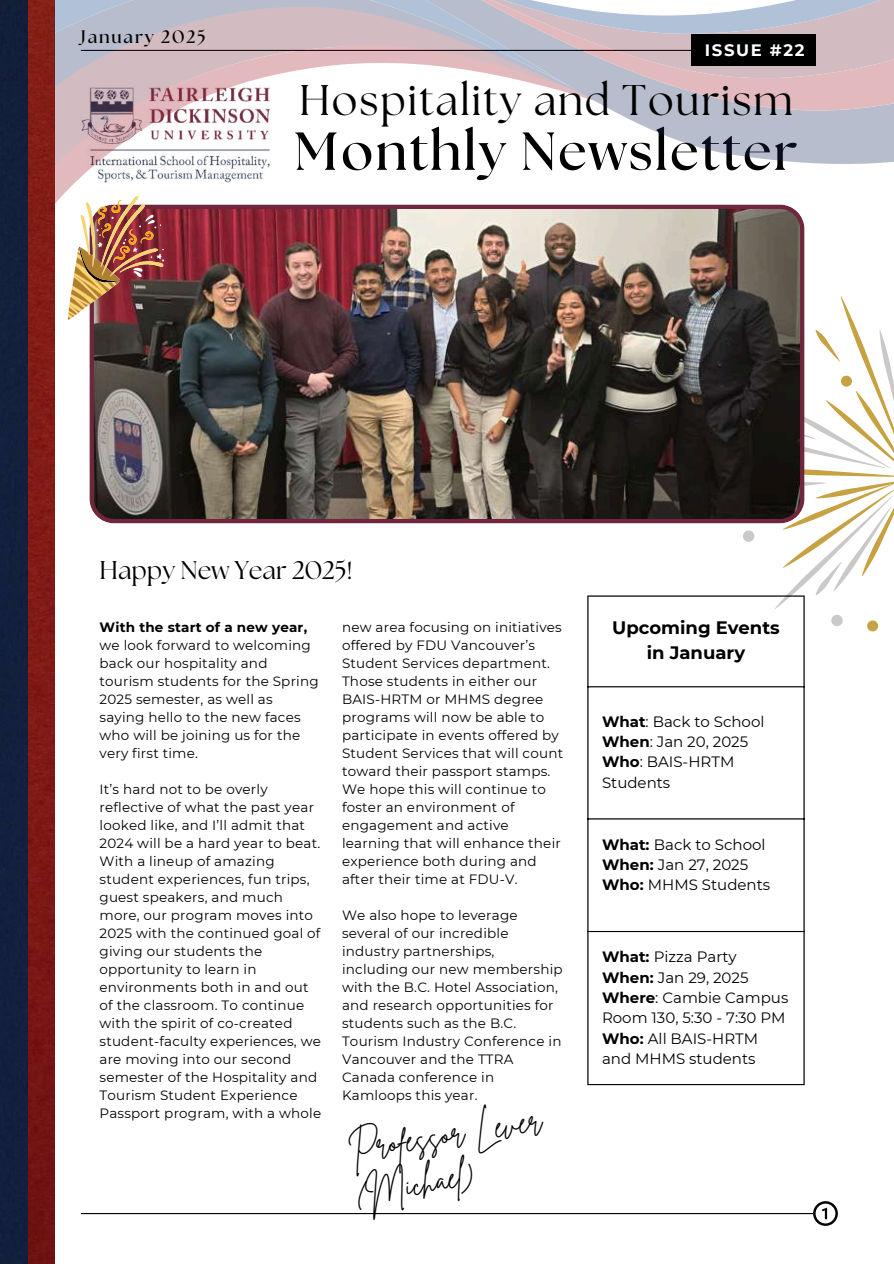
<style>
.page{position:relative;width:894px;height:1264px;background:#fff}
.page>*{position:absolute;margin:0;border:0;box-sizing:border-box;transform-origin:0 0}
.t1{font:700 53.4px "The Seasons";letter-spacing:.04em;color:#000}
.t2{font:42.9px "The Seasons";letter-spacing:.04em;color:#000}
.t3{font:32.1px/43.7px "Brittany Signature";color:#000}
.t4{font:25.5px "The Seasons";color:#000}
.t5{font:700 18px/24.8px "Montserrat";color:#000;text-align:center}
.t6{font:700 18px "The Seasons";letter-spacing:.1em;color:#000}
.t7{font:700 16.5px "Montserrat";letter-spacing:.1em;color:#fff}
.t8{font:15px/20.2px "Montserrat";color:#000}
.t9{font:13.5px/18px "Montserrat";letter-spacing:.015em;color:#000}
.t10{font:700 13.5px "Montserrat";letter-spacing:.015em;color:#000}
.s1{font-weight:700}
</style>
<div class="page">
<div style="left:866px;top:620px;width:11px;height:11px;background:#c6a242;border-radius:50%"></div>
<svg style="left:733px;top:296px;width:160px;height:313px"></svg>
<div style="left:831px;top:614px;width:11px;height:12px;background:#cac9c7;border-radius:50%"></div>
<div style="left:742px;top:530px;width:12px;height:12px;background:#cac9c7;border-radius:50%"></div>
<hr style="left:81px;top:1212px;width:731px;height:2px;background:#000">
<hr style="left:587px;top:596px;width:1px;height:488px;background:#000">
<hr style="left:803px;top:596px;width:1px;height:488px;background:#000">
<hr style="left:587px;top:595px;width:217px;height:1px;background:#000">
<hr style="left:587px;top:686px;width:217px;height:1px;background:#000">
<hr style="left:587px;top:818px;width:217px;height:1px;background:#000">
<hr style="left:587px;top:931px;width:217px;height:1px;background:#000">
<hr style="left:587px;top:1084px;width:217px;height:1px;background:#000">
<img style="left:28px;top:0;width:26px;height:1263px">
<div style="left:0;top:0;width:28px;height:1263px;background:#12203d"></div>
<svg style="left:54px;top:86px;width:839px;height:95px"></svg>
<svg style="left:428px;top:86px;width:465px;height:68px"></svg>
<svg style="left:54px;top:0;width:839px;height:86px;background:#ccc1ca"></svg>
<svg style="left:812px;top:1201px;width:25px;height:24px"></svg>
<img style="left:89px;top:204px;width:715px;height:319px">
<img style="left:46px;top:183px;width:129px;height:137px">
<div style="left:691px;top:35px;width:124px;height:31px;background:#000"></div>
<h3 class="t6" style="left:81px;top:29px;width:126px">January 2025</h3>
<p class="t7" style="left:704px;top:40px;width:101px">ISSUE #22</p>
<h2 class="t2" style="left:299px;top:80px;width:495px">Hospitality and Tourism</h2>
<h1 class="t1" style="left:294px;top:127px;width:504px">Monthly Newsletter</h1>
<h3 class="t4" style="left:99px;top:558px;width:254px">Happy New Year 2025!</h3>
<p class="t10" style="left:99px;top:618px;width:209px">With the start of a new year,</p>
<p class="t9" style="left:99px;top:635px;width:221px">we look forward to welcoming back our hospitality and tourism students for the Spring<br>2025 semester, as well as saying hello to the new faces who will be joining us for the very first time.</p>
<p class="t9" style="left:99px;top:779px;width:223px">It’s hard not to be overly reflective of what the past year looked like, and I’ll admit that<br>2024 will be a hard year to beat.<br>With a lineup of amazing student experiences, fun trips, guest speakers, and much more, our program moves into<br>2025 with the continued goal of giving our students the opportunity to learn in environments both in and out of the classroom. To continue with the spirit of co-created student-faculty experiences, we are moving into our second semester of the Hospitality and<br>Tourism Student Experience<br>Passport program, with a whole</p>
<p class="t9" style="left:342px;top:617px;width:222px">new area focusing on initiatives offered by FDU Vancouver’s<br>Student Services department.<br>Those students in either our<br>BAIS-HRTM or MHMS degree programs will now be able to participate in events offered by<br>Student Services that will count toward their passport stamps.<br>We hope this will continue to foster an environment of engagement and active learning that will enhance their experience both during and after their time at FDU-V.</p>
<p class="t9" style="left:342px;top:905px;width:222px">We also hope to leverage several of our incredible industry partnerships, including our new membership with the B.C. Hotel Association, and research opportunities for students such as the B.C.<br>Tourism Industry Conference in<br>Vancouver and the TTRA<br>Canada conference in<br>Kamloops this year.</p>
<h3 class="t3" style="left:345px;top:1128px;width:197px;rotate:-9deg">Professor Lever (Michael)</h3>
<h3 class="t5" style="left:612px;top:615px;width:169px">Upcoming Events in January</h3>
<p class="t8" style="left:602px;top:711px;width:164px"><span class="s1">What</span>: Back to School<br><span class="s1">When</span>: Jan 20, 2025<br><span class="s1">Who</span>: BAIS-HRTM<br>Students</p>
<p class="t8" style="left:602px;top:834px;width:169px"><span class="s1">What:</span> Back to School<br><span class="s1">When:</span> Jan 27, 2025<br><span class="s1">Who:</span> MHMS Students</p>
<p class="t8" style="left:602px;top:946px;width:188px"><span class="s1">What:</span> Pizza Party<br><span class="s1">When:</span> Jan 29, 2025<br><span class="s1">Where</span>: Cambie Campus<br>Room 130, 5:30 - 7:30 PM<br><span class="s1">Who:</span> All BAIS-HRTM and MHMS students</p>
</div>
